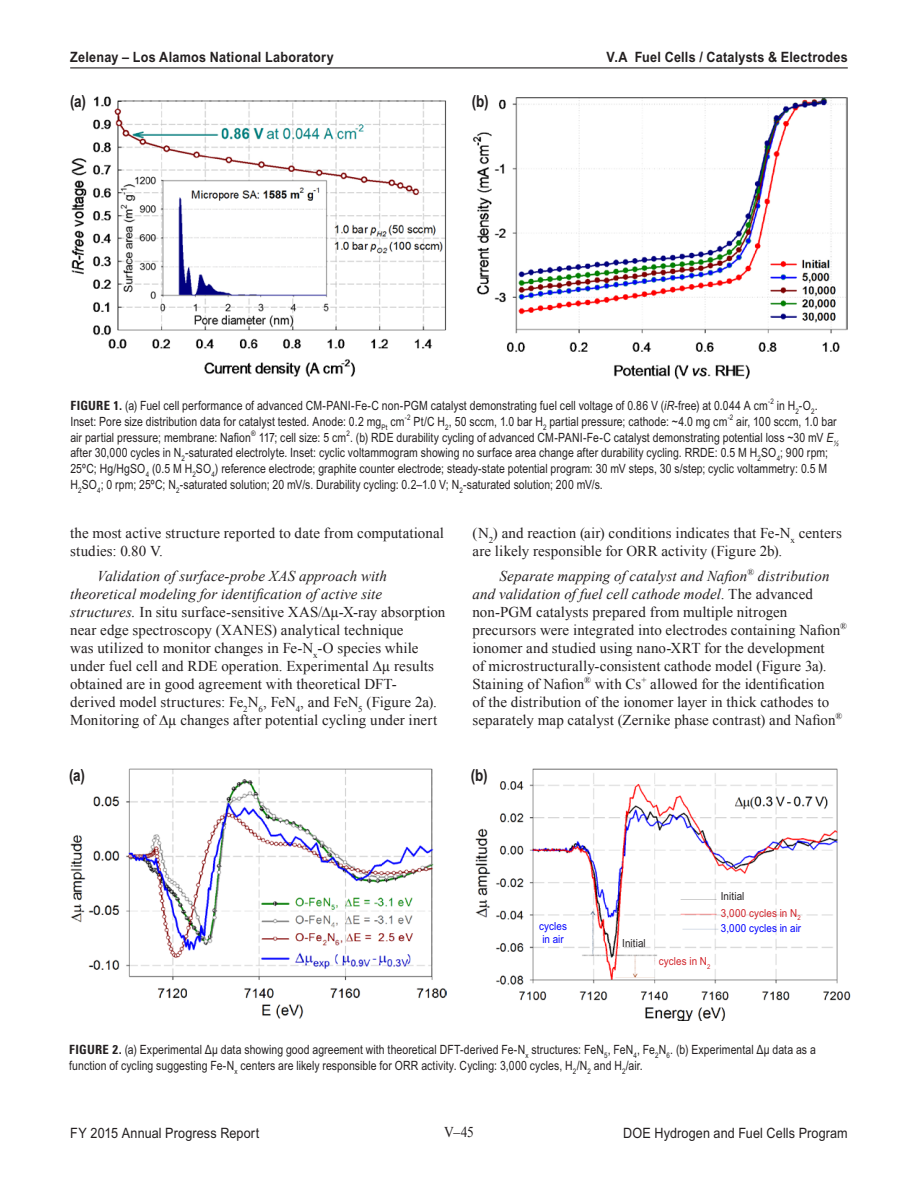
<style>
.page{position:relative;width:918px;height:1188px;background:#fff}
.page>*{position:absolute;margin:0;border:0;box-sizing:border-box;transform-origin:0 0}
._1_Figure_AB{font:700 16.5px "Arial Narrow MT Pro";color:#231f20}
._1_Body_text{font:15px/18px "Times New Roman";letter-spacing:.005em;color:#231f20}
._1_Body_text-2{font:italic 15px "Times New Roman";letter-spacing:.005em;color:#231f20}
._1_Body_text-3{font:15px "Times New Roman";letter-spacing:.005em;color:#231f20;scale:.9 1}
.t1{font:700 14.25px "Arial Narrow MT Pro";letter-spacing:.015em;color:#231f20;scale:1.08 1}
.t2{font:14.25px "Arial Narrow MT Pro";letter-spacing:.01em;color:#231f20;scale:1.08 1}
._1_FigureTitle{font:12.75px/15.8px "Arial Narrow MT Pro";letter-spacing:.01em;color:#231f20}
._1_Table_Footer{font:11.1px/13.5px "Arial Narrow MT Pro";letter-spacing:.01em;color:#00f;scale:1.08 1}
._1_Table_Footer-2{font:11.1px "Arial Narrow MT Pro";letter-spacing:.01em;color:#d1232a;scale:1.08 1}
._1_Table_Footer-3{font:11.1px "Arial Narrow MT Pro";letter-spacing:.01em;color:#231f20;scale:1.08 1}
._1_Body_text-4{font:9px "Times New Roman";color:#231f20}
._1_Body_text-5{font:italic 9px "Times New Roman";color:#231f20}
._1_FigureTitle-2{font:7.65px "Arial Narrow MT Pro";color:#231f20}
.s1{font-family:"Zurich BT";font-weight:700;font-stretch:condensed}
.s2{font-style:italic}
</style>
<div class="page">
<hr style="left:70px;top:67px;width:778px;height:1px;background:#231f20">
<img style="left:71px;top:96px;width:376px;height:281px">
<img style="left:473px;top:97px;width:375px;height:283px">
<img style="left:70px;top:768px;width:376px;height:251px">
<img style="left:475px;top:768px;width:376px;height:252px">
<p class="t1" style="left:70px;top:49px;width:246px">Zelenay – Los Alamos National Laboratory</p>
<p class="t1" style="left:607px;top:48px;width:225px">V.A Fuel Cells / Catalysts &amp; Electrodes</p>
<p class="_1_Figure_AB" style="left:70px;top:92px;width:17px">(a)</p>
<p class="_1_Figure_AB" style="left:472px;top:92px;width:18px">(b)</p>
<p class="_1_FigureTitle" style="left:70px;top:398px;width:749px"><span class="s1">FIGURE 1.</span> (a) Fuel cell performance of advanced CM-PANI-Fe-C non-PGM catalyst demonstrating fuel cell voltage of 0.86 V (<span class="s2">iR</span>-free) at 0.044 A cm<sup>-2</sup> in H<sub>2</sub>-O<sub>2</sub>.<br>Inset: Pore size distribution data for catalyst tested. Anode: 0.2 mg<sub>Pt</sub> cm</p>
<p class="_1_FigureTitle-2" style="left:405px;top:413px;width:7px">-2</p>
<p class="_1_FigureTitle" style="left:413px;top:413px;width:315px">Pt/C H<sub>2</sub>, 50 sccm, 1.0 bar H<sub>2</sub> partial pressure; cathode: <span class="s2">~</span>4.0 mg cm</p>
<p class="_1_FigureTitle-2" style="left:728px;top:413px;width:7px">-2</p>
<p class="_1_FigureTitle" style="left:736px;top:413px;width:102px">air, 100 sccm, 1.0 bar</p>
<p class="_1_FigureTitle" style="left:70px;top:429px;width:182px">air partial pressure; membrane: Nafion</p>
<p class="_1_FigureTitle-2" style="left:251px;top:428px;width:6px">®</p>
<p class="_1_FigureTitle" style="left:259px;top:429px;width:582px">117; cell size: 5 cm . (b) RDE durability cycling of advanced CM-PANI-Fe-C catalyst demonstrating potential loss <span class="s2">~</span>30 mV <span class="s2">E</span><sub>½</sub></p>
<p class="_1_FigureTitle-2" style="left:346px;top:428px;width:5px">2</p>
<p class="_1_FigureTitle" style="left:70px;top:445px;width:759px;text-align:justify">after 30,000 cycles in N<sub>2</sub>-saturated electrolyte. Inset: cyclic voltammogram showing no surface area change after durability cycling. RRDE: 0.5 M H<sub>2</sub>SO<sub>4</sub>; 900 rpm; 25ºC; Hg/HgSO<sub>4</sub> (0.5 M H<sub>2</sub>SO<sub>4</sub>) reference electrode; graphite counter electrode; steady-state potential program: 30 mV steps, 30 s/step; cyclic voltammetry: 0.5 M H<sub>2</sub>SO<sub>4</sub>; 0 rpm; 25ºC; N<sub>2</sub>‑saturated solution; 20 mV/s. Durability cycling: 0.2–1.0 V; N<sub>2</sub>-saturated solution; 200 mV/s.</p>
<p class="_1_Body_text" style="left:70px;top:523px;width:375px">the most active structure reported to date from computational studies: 0.80 V.</p>
<p class="_1_Body_text" style="left:70px;top:567px;width:377px;text-indent:27px"><span class="s2">Validation of surface-probe XAS approach with theoretical modeling for identification of active site structures.</span> In situ surface-sensitive XAS/∆µ-X-ray absorption near edge spectroscopy (XANES) analytical technique<br>was utilized to monitor changes in Fe-N<sub>x</sub>-O species while under fuel cell and RDE operation. Experimental ∆µ results obtained are in good agreement with theoretical DFT&shy;derived model structures: Fe<sub>2</sub>N<sub>6</sub>, FeN<sub>4</sub>, and FeN<sub>5</sub> (Figure 2a).<br>Monitoring of ∆µ changes after potential cycling under inert</p>
<p class="_1_Body_text" style="left:472px;top:523px;width:371px">(N<sub>2</sub>) and reaction (air) conditions indicates that Fe-N<sub>x</sub> centers are likely responsible for ORR activity (Figure 2b).</p>
<p class="_1_Body_text-2" style="left:500px;top:566px;width:249px">Separate mapping of catalyst and Nafion</p>
<p class="_1_Body_text-5" style="left:747px;top:565px;width:8px">®</p>
<p class="_1_Body_text" style="left:472px;top:567px;width:369px;text-indent:285px"><span class="s2">distribution and validation of fuel cell cathode model</span>. The advanced non-PGM catalysts prepared from multiple nitrogen precursors were integrated into electrodes containing Nafion</p>
<p class="_1_Body_text-4" style="left:840px;top:619px;width:8px">®</p>
<p class="_1_Body_text" style="left:472px;top:639px;width:356px">ionomer and studied using nano-XRT for the development of microstructurally-consistent cathode model (Figure 3a).<br>Staining of Nafion</p>
<p class="_1_Body_text-4" style="left:584px;top:673px;width:8px">®</p>
<p class="_1_Body_text" style="left:595px;top:675px;width:48px">with Cs</p>
<p class="_1_Body_text-4" style="left:641px;top:673px;width:7px">+</p>
<p class="_1_Body_text" style="left:472px;top:675px;width:365px;text-indent:178px">allowed for the identification of the distribution of the ionomer layer in thick cathodes to separately map catalyst (Zernike phase contrast) and Nafion</p>
<p class="_1_Body_text-4" style="left:836px;top:709px;width:8px">®</p>
<p class="_1_Figure_AB" style="left:69px;top:765px;width:17px">(a)</p>
<p class="_1_Figure_AB" style="left:471px;top:765px;width:18px">(b)</p>
<p class="_1_Table_Footer" style="left:539px;top:919px;width:27px">cycles in air</p>
<p class="_1_Table_Footer-3" style="left:622px;top:936px;width:23px">Initial</p>
<p class="_1_Table_Footer-2" style="left:659px;top:954px;width:49px">cycles in N<sub>2</sub></p>
<p class="_1_Table_Footer-3" style="left:721px;top:889px;width:23px">Initial</p>
<p class="_1_Table_Footer-2" style="left:721px;top:906px;width:76px">3,000 cycles in N<sub>2</sub></p>
<p class="_1_Table_Footer" style="left:721px;top:921px;width:76px">3,000 cycles in air</p>
<p class="_1_FigureTitle" style="left:69px;top:1042px;width:748px"><span class="s1">FIGURE 2.</span> (a) Experimental ∆µ data showing good agreement with theoretical DFT-derived Fe-N<sub>x</sub> structures: FeN<sub>5</sub>, FeN<sub>4</sub>, Fe<sub>2</sub>N<sub>6</sub>. (b) Experimental ∆µ data as a function of cycling suggesting Fe-N<sub>x</sub> centers are likely responsible for ORR activity. Cycling: 3,000 cycles, H<sub>2</sub>/N<sub>2</sub> and H<sub>2</sub>/air.</p>
<p class="t2" style="left:70px;top:1124px;width:176px">FY 2015 Annual Progress Report</p>
<p class="_1_Body_text-3" style="left:444px;top:1122px;width:35px">V–45</p>
<p class="t2" style="left:623px;top:1124px;width:210px">DOE Hydrogen and Fuel Cells Program</p>
</div>
